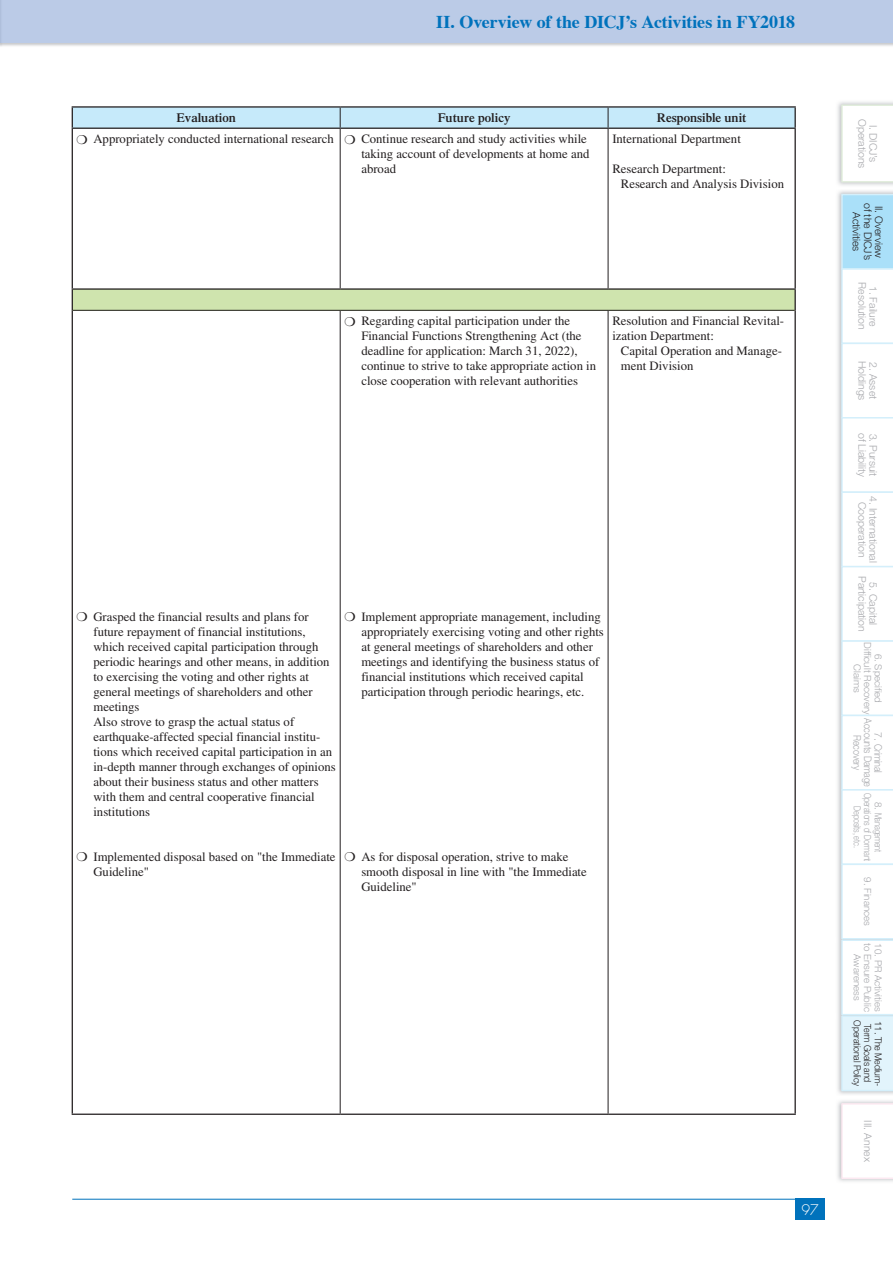
<style>
.page{position:relative;width:893px;height:1263px;background:#fff}
.page>*{position:absolute;margin:0;border:0;box-sizing:border-box;transform-origin:0 0}
.t1{font:700 18px "Times";letter-spacing:-.01em;color:#0072bc}
.t2{font:300 14.25px "Futura";color:#fff}
.t3{font:12.75px/15px "Times";color:#231f20}
.t4{font:600 12.75px "Times";color:#231f20}
.t5{font:300 10.5px/11.2px "Helvetica Neue LT Std";color:#a8a9ad;text-align:center}
.t6{font:300 10.5px/22.5px "Helvetica Neue LT Std";color:#231f20;text-align:center}
.t7{font:300 10.5px/21px "Helvetica Neue LT Std";letter-spacing:-.02em;color:#a8a9ad}
.t8{font:300 9.75px/21px "Helvetica Neue LT Std";color:#a8a9ad;text-align:center}
.t9{font:300 9.75px/10.5px "Helvetica Neue LT Std";letter-spacing:-.02em;color:#a8a9ad;text-align:center}
.t10{font:300 9.75px/10.5px "Helvetica Neue LT Std";letter-spacing:-.02em;color:#231f20;text-align:center}
.s1{font-size:10.5px}
</style>
<div class="page">
<div style="left:72px;top:289px;width:723px;height:21px;background:#cfe4ae"></div>
<hr style="left:794px;top:290px;width:2px;height:20px;background:#231f20">
<hr style="left:73px;top:310px;width:267px;height:1px;background:#231f20">
<hr style="left:340px;top:310px;width:268px;height:1px;background:#231f20">
<hr style="left:608px;top:310px;width:186px;height:1px;background:#231f20">
<hr style="left:72px;top:128px;width:268px;height:1px;background:#231f20">
<hr style="left:72px;top:1113px;width:268px;height:2px;background:#231f20">
<hr style="left:340px;top:1113px;width:268px;height:2px;background:#231f20">
<hr style="left:608px;top:1113px;width:188px;height:2px;background:#231f20">
<hr style="left:340px;top:128px;width:268px;height:1px;background:#231f20">
<hr style="left:608px;top:128px;width:188px;height:1px;background:#231f20">
<hr style="left:794px;top:129px;width:2px;height:159px;background:#231f20">
<hr style="left:794px;top:310px;width:2px;height:803px;background:#231f20">
<hr style="left:340px;top:129px;width:1px;height:159px;background:#231f20">
<hr style="left:340px;top:311px;width:1px;height:802px;background:#231f20">
<hr style="left:608px;top:129px;width:1px;height:159px;background:#231f20">
<hr style="left:608px;top:311px;width:1px;height:802px;background:#231f20">
<hr style="left:72px;top:106px;width:268px;height:2px;background:#231f20">
<hr style="left:340px;top:106px;width:268px;height:2px;background:#231f20">
<hr style="left:608px;top:106px;width:188px;height:2px;background:#231f20">
<hr style="left:794px;top:108px;width:2px;height:20px;background:#231f20">
<hr style="left:72px;top:129px;width:1px;height:159px;background:#231f20">
<hr style="left:72px;top:310px;width:1px;height:803px;background:#231f20">
<svg style="left:72px;top:290px;width:1px;height:20px"></svg>
<svg style="left:72px;top:107px;width:723px;height:21px;background:#bddfee"></svg>
<hr style="left:72px;top:288px;width:268px;height:2px;background:#231f20">
<hr style="left:340px;top:288px;width:268px;height:2px;background:#231f20">
<hr style="left:608px;top:288px;width:188px;height:2px;background:#231f20">
<hr style="left:72px;top:1199px;width:723px;height:1px;background:#0072bc">
<div style="left:795px;top:1199px;width:30px;height:21px;background:#0072bc"></div>
<img style="left:837px;top:1101px;width:56px;height:81px">
<svg style="left:841px;top:1103px;width:52px;height:76px"></svg>
<img style="left:837px;top:102px;width:56px;height:84px">
<svg style="left:841px;top:104px;width:52px;height:79px"></svg>
<div style="left:0;top:0;width:893px;height:43px;background:#bbcbe7"></div>
<img style="left:837px;top:191px;width:56px;height:904px">
<svg style="left:841px;top:194px;width:52px;height:897px"></svg>
<svg style="left:0;top:0;width:1px;height:47px"></svg>
<h1 class="t1" style="left:436px;top:10px;width:360px">II. Overview of the DICJ’s Activities in FY2018</h1>
<p class="t4" style="left:176px;top:110px;width:61px">Evaluation</p>
<p class="t4" style="left:438px;top:110px;width:74px">Future policy</p>
<p class="t4" style="left:657px;top:110px;width:91px">Responsible unit</p>
<p class="t3" style="left:361px;top:132px;width:230px;text-indent:-285px">❍ Appropriately conducted international research ❍ Continue research and study activities while taking account of developments at home and abroad</p>
<p class="t3" style="left:612px;top:132px;width:130px">International Department</p>
<p class="t3" style="left:621px;top:162px;width:165px;text-indent:-9px">Research Department:<br>Research and Analysis Division</p>
<p class="t3" style="left:361px;top:313px;width:236px;text-indent:-17px">❍ Regarding capital participation under the Financial Functions Strengthening Act (the deadline for application: March 31, 2022), continue to strive to take appropriate action in close cooperation with relevant authorities</p>
<p class="t3" style="left:612px;top:313px;width:173px">Resolution and Financial Revital&shy;ization Department:</p>
<p class="t3" style="left:621px;top:343px;width:163px">Capital Operation and Manage&shy;ment Division</p>
<p class="t3" style="left:93px;top:609px;width:244px;text-indent:-17px">❍ Grasped the financial results and plans for future repayment of financial institutions, which received capital participation through periodic hearings and other means, in addition to exercising the voting and other rights at general meetings of shareholders and other meetings<br>Also strove to grasp the actual status of earthquake-affected special financial institu&shy;tions which received capital participation in an in-depth manner through exchanges of opinions about their business status and other matters with them and central cooperative financial institutions</p>
<p class="t3" style="left:93px;top:849px;width:244px;text-indent:-17px">❍ Implemented disposal based on "the Immediate<br>Guideline"</p>
<p class="t3" style="left:361px;top:609px;width:244px;text-indent:-17px">❍ Implement appropriate management, including appropriately exercising voting and other rights at general meetings of shareholders and other meetings and identifying the business status of financial institutions which received capital participation through periodic hearings, etc.</p>
<p class="t3" style="left:361px;top:849px;width:227px;text-indent:-17px">❍ As for disposal operation, strive to make smooth disposal in line with "the Immediate<br>Guideline"</p>
<p class="t2" style="left:802px;top:1201px;width:18px">97</p>
<p class="t5" style="left:879px;top:119px;width:51px;rotate:90deg">I. DICJ’s<br>Operations</p>
<p class="t6" style="left:879px;top:203px;width:59px;rotate:90deg">of the DICJ’s</p>
<p class="t6" style="left:890px;top:206px;width:53px;rotate:90deg">II. Overview<br>Activities</p>
<p class="t5" style="left:868px;top:282px;width:49px;rotate:90deg">Resolution</p>
<p class="t5" style="left:879px;top:286px;width:42px;rotate:90deg">1. Failure</p>
<p class="t5" style="left:868px;top:361px;width:41px;rotate:90deg">Holdings</p>
<p class="t5" style="left:879px;top:362px;width:38px;rotate:90deg">2. Asset</p>
<p class="t5" style="left:868px;top:433px;width:46px;rotate:90deg">of Liability</p>
<p class="t5" style="left:879px;top:433px;width:44px;rotate:90deg">3. Pursuit</p>
<p class="t5" style="left:879px;top:496px;width:68px;rotate:90deg">4. International<br>Cooperation</p>
<p class="t5" style="left:879px;top:576px;width:57px;rotate:90deg">5. Capital<br>Participation</p>
<p class="t8" style="left:889px;top:653px;width:51px;rotate:90deg">6. Specified</p>
<p class="t8" style="left:878px;top:642px;width:146px;rotate:90deg">Difficult Recovery <span class="s1">Accounts Damage</span></p>
<p class="t8" style="left:868px;top:664px;width:30px;rotate:90deg">Claims</p>
<p class="t7" style="left:889px;top:732px;width:42px;rotate:90deg">7. Criminal<br>Recovery</p>
<p class="t9" style="left:884px;top:792px;width:71px;rotate:90deg">8. Management<br>Operations of Dormant<br>Deposits, etc.</p>
<p class="t8" style="left:878px;top:877px;width:50px;rotate:90deg">9. Finances</p>
<p class="t8" style="left:878px;top:943px;width:70px;rotate:90deg">to Ensure Public</p>
<p class="t8" style="left:889px;top:943px;width:70px;rotate:90deg">10. PR Activities<br>Awareness</p>
<p class="t10" style="left:884px;top:1020px;width:67px;rotate:90deg">11. The Medium-<br>Term Goals and<br>Operational Policy</p>
<p class="t5" style="left:874px;top:1120px;width:43px;rotate:90deg">III. Annex</p>
</div>
